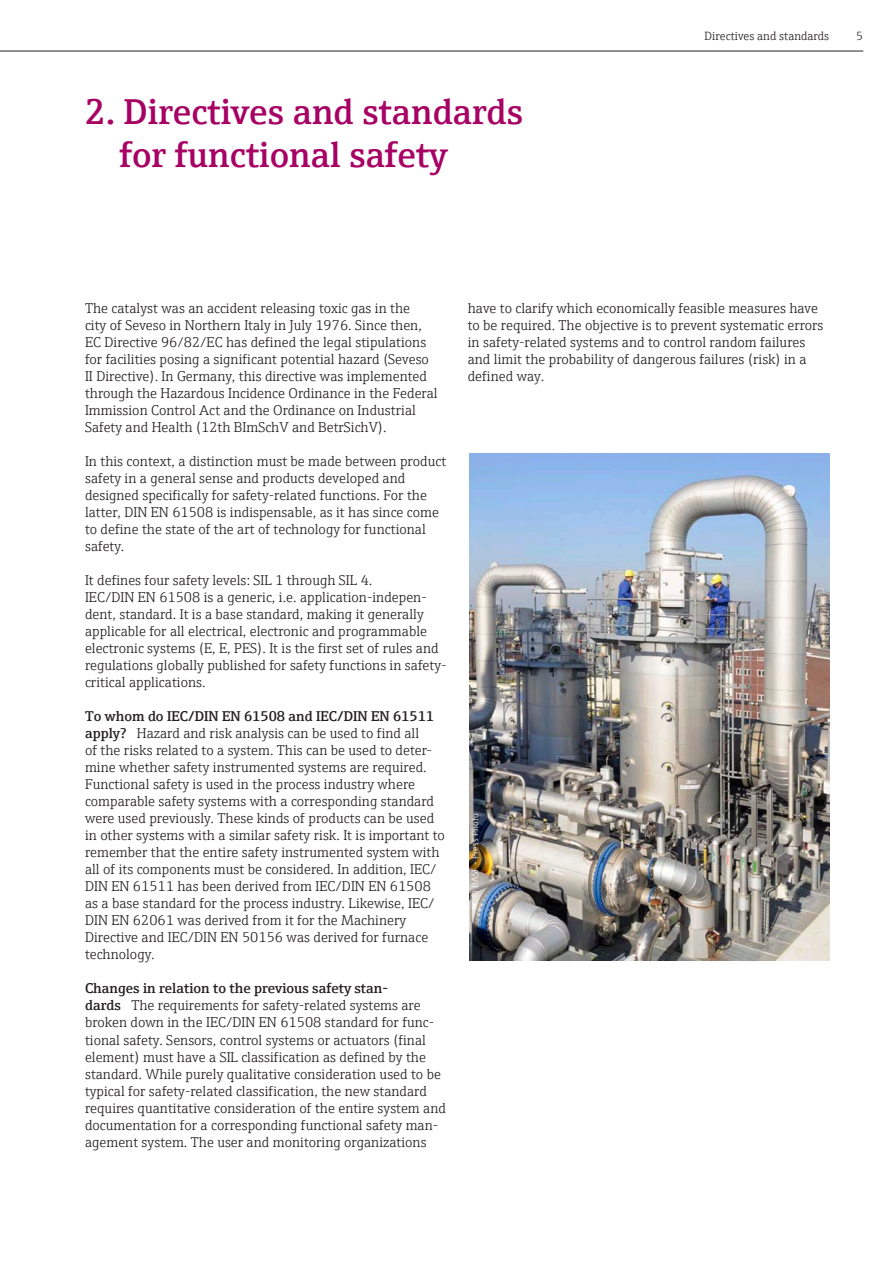
<style>
.page{position:relative;width:893px;height:1263px;background:#fff}
.page>*{position:absolute;margin:0;border:0;box-sizing:border-box;transform-origin:0 0}
.t1{font:600 36px/43.2px "E+H Serif";color:#a70164}
.t2{font:300 14.25px/17px "E+H Serif";color:#231f20}
.t3{font:300 12px "E+H Serif";color:#231f20}
.t4{font:300 9px "E+H Sans";letter-spacing:.025em;color:#fff}
.s1{font-weight:600}
</style>
<div class="page">
<img style="left:469px;top:453px;width:360px;height:507px">
<hr style="left:0;top:51px;width:863px;height:1px;background:#231f20">
<h1 class="t1" style="left:120px;top:87px;width:405px;text-indent:-35px">2. Directives and standards for functional safety</h1>
<p class="t3" style="left:705px;top:27px;width:126px">Directives and standards</p>
<p class="t3" style="left:747px;top:27px;width:84px">section or rubric</p>
<p class="t3" style="left:856px;top:27px;width:8px">5</p>
<p class="t2" style="left:85px;top:298px;width:354px">The catalyst was an accident releasing toxic gas in the<br>city of Seveso in Northern Italy in July 1976. Since then, EC Directive 96/82/EC has defined the legal stipulations for facilities posing a significant potential hazard (Seveso II Directive). In Germany, this directive was implemented through the Hazardous Incidence Ordinance in the Federal Immission Control Act and the Ordinance on Industrial Safety and Health (12th BImSchV and BetrSichV).</p>
<p class="t2" style="left:85px;top:452px;width:363px">In this context, a distinction must be made between product safety in a general sense and products developed and designed specifically for safety-related functions. For the latter, DIN EN 61508 is indispensable, as it has since come to define the state of the art of technology for functional safety.</p>
<p class="t2" style="left:85px;top:571px;width:363px">It defines four safety levels: SIL 1 through SIL 4.<br>IEC/DIN EN 61508 is a generic, i.e. application-indepen&shy;dent, standard. It is a base standard, making it generally applicable for all electrical, electronic and programmable electronic systems (E, E, PES). It is the first set of rules and regulations globally published for safety functions in safety&shy;critical applications.</p>
<p class="t2" style="left:85px;top:707px;width:361px"><span class="s1">To whom do IEC/DIN EN 61508 and IEC/DIN EN 61511 apply?</span> Hazard and risk analysis can be used to find all<br>of the risks related to a system. This can be used to deter&shy;mine whether safety instrumented systems are required.<br>Functional safety is used in the process industry where comparable safety systems with a corresponding standard were used previously. These kinds of products can be used in other systems with a similar safety risk. It is important to remember that the entire safety instrumented system with all of its components must be considered. In addition, IEC/ DIN EN 61511 has been derived from IEC/DIN EN 61508 as a base standard for the process industry. Likewise, IEC/ DIN EN 62061 was derived from it for the Machinery Directive and IEC/DIN EN 50156 was derived for furnace technology.</p>
<p class="t2" style="left:85px;top:979px;width:362px"><span class="s1">Changes in relation to the previous safety stan-<br>dards</span> The requirements for safety-related systems are broken down in the IEC/DIN EN 61508 standard for func&shy;tional safety. Sensors, control systems or actuators (final element) must have a SIL classification as defined by the standard. While purely qualitative consideration used to be typical for safety-related classification, the new standard requires quantitative consideration of the entire system and documentation for a corresponding functional safety man&shy;agement system. The user and monitoring organizations</p>
<p class="t2" style="left:468px;top:298px;width:357px">have to clarify which economically feasible measures have to be required. The objective is to prevent systematic errors in safety-related systems and to control random failures and limit the probability of dangerous failures (risk) in a defined way.</p>
<p class="t4" style="left:468px;top:897px;width:86px;rotate:-90deg">© BASF - Press Photo</p>
</div>
